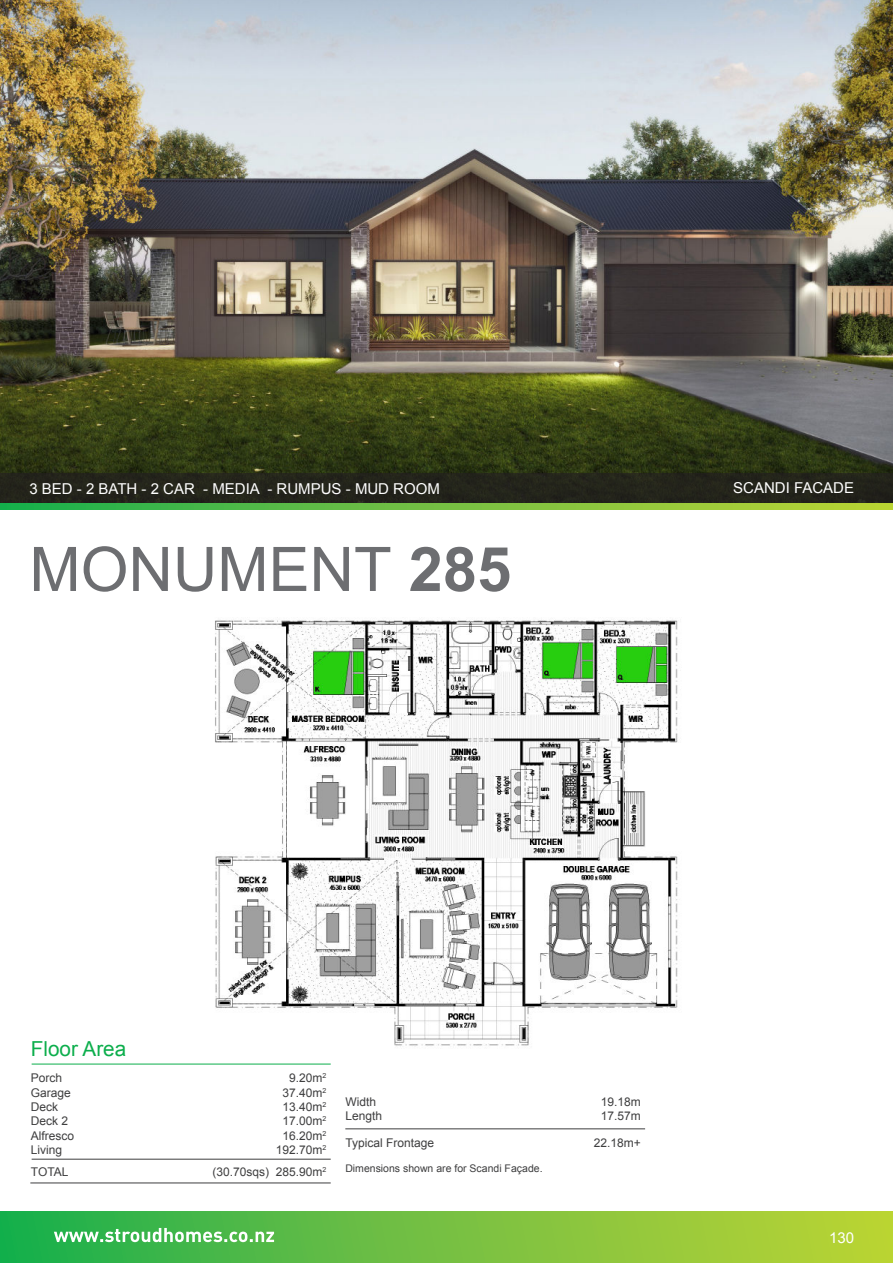
<style>
.page{position:relative;width:893px;height:1263px;background:#fff}
.page>*{position:absolute;margin:0;border:0;box-sizing:border-box;transform-origin:0 0}
.t1{font:61.5px "Arial";color:#6d6e71}
.t2{font:20.7px "Arial";color:#0cae4c}
.t3{font:15px "Arial";color:#fff}
.t4{font:12px "Arial";color:#3e3e3f}
.t5{font:10.5px "Arial";color:#3e3e3f}
.s1{font-weight:700}
</style>
<div class="page">
<div style="left:0;top:1211px;width:893px;height:52px;background:linear-gradient(to right,#1fae4e,#c3d334)"></div>
<svg style="left:54px;top:1228px;width:220px;height:14px"></svg>
<img style="left:215px;top:617px;width:463px;height:429px">
<img style="left:0;top:0;width:893px;height:473px">
<svg style="left:0;top:503px;width:893px;height:6px;background:#70c041"></svg>
<hr style="left:32px;top:1064px;width:299px;height:1px;background:#0cae4c">
<hr style="left:32px;top:1159px;width:299px;height:1px;background:#3e3e3f">
<hr style="left:30px;top:1183px;width:301px;height:1px;background:#3e3e3f">
<hr style="left:345px;top:1128px;width:300px;height:1px;background:#3e3e3f">
<div style="left:0;top:473px;width:893px;height:30px;background:#231f20"></div>
<p class="t3" style="left:29px;top:483px;width:412px">3 BED - 2 BATH - 2 CAR - MEDIA - RUMPUS - MUD ROOM</p>
<p class="t3" style="left:733px;top:482px;width:122px">SCANDI FACADE</p>
<h1 class="t1" style="left:29px;top:546px;width:483px">MONUMENT <span class="s1">285</span></h1>
<h2 class="t2" style="left:31px;top:1041px;width:97px">Floor Area</h2>
<p class="t4" style="left:31px;top:1073px;width:33px">Porch</p>
<p class="t4" style="left:289px;top:1073px;width:39px">9.20m<sup>2</sup></p>
<p class="t4" style="left:31px;top:1088px;width:42px">Garage</p>
<p class="t4" style="left:282px;top:1088px;width:45px">37.40m<sup>2</sup></p>
<p class="t4" style="left:31px;top:1102px;width:29px">Deck</p>
<p class="t4" style="left:282px;top:1102px;width:45px">13.40m<sup>2</sup></p>
<p class="t4" style="left:31px;top:1117px;width:39px">Deck 2</p>
<p class="t4" style="left:282px;top:1117px;width:45px">17.00m<sup>2</sup></p>
<p class="t4" style="left:31px;top:1131px;width:45px">Alfresco</p>
<p class="t4" style="left:282px;top:1131px;width:45px">16.20m<sup>2</sup></p>
<p class="t4" style="left:31px;top:1145px;width:33px">Living</p>
<p class="t4" style="left:276px;top:1145px;width:52px">192.70m<sup>2</sup></p>
<p class="t4" style="left:31px;top:1168px;width:39px">TOTAL</p>
<p class="t4" style="left:212px;top:1168px;width:115px">(30.70sqs) 285.90m<sup>2</sup></p>
<p class="t4" style="left:345px;top:1097px;width:32px">Width</p>
<p class="t4" style="left:601px;top:1097px;width:42px">19.18m</p>
<p class="t4" style="left:345px;top:1111px;width:38px">Length</p>
<p class="t4" style="left:601px;top:1111px;width:42px">17.57m</p>
<p class="t4" style="left:345px;top:1138px;width:90px">Typical Frontage</p>
<p class="t4" style="left:594px;top:1138px;width:49px">22.18m+</p>
<p class="t5" style="left:345px;top:1165px;width:199px">Dimensions shown are for Scandi Façade.</p>
<p class="t3" style="left:829px;top:1232px;width:27px">130</p>
</div>
